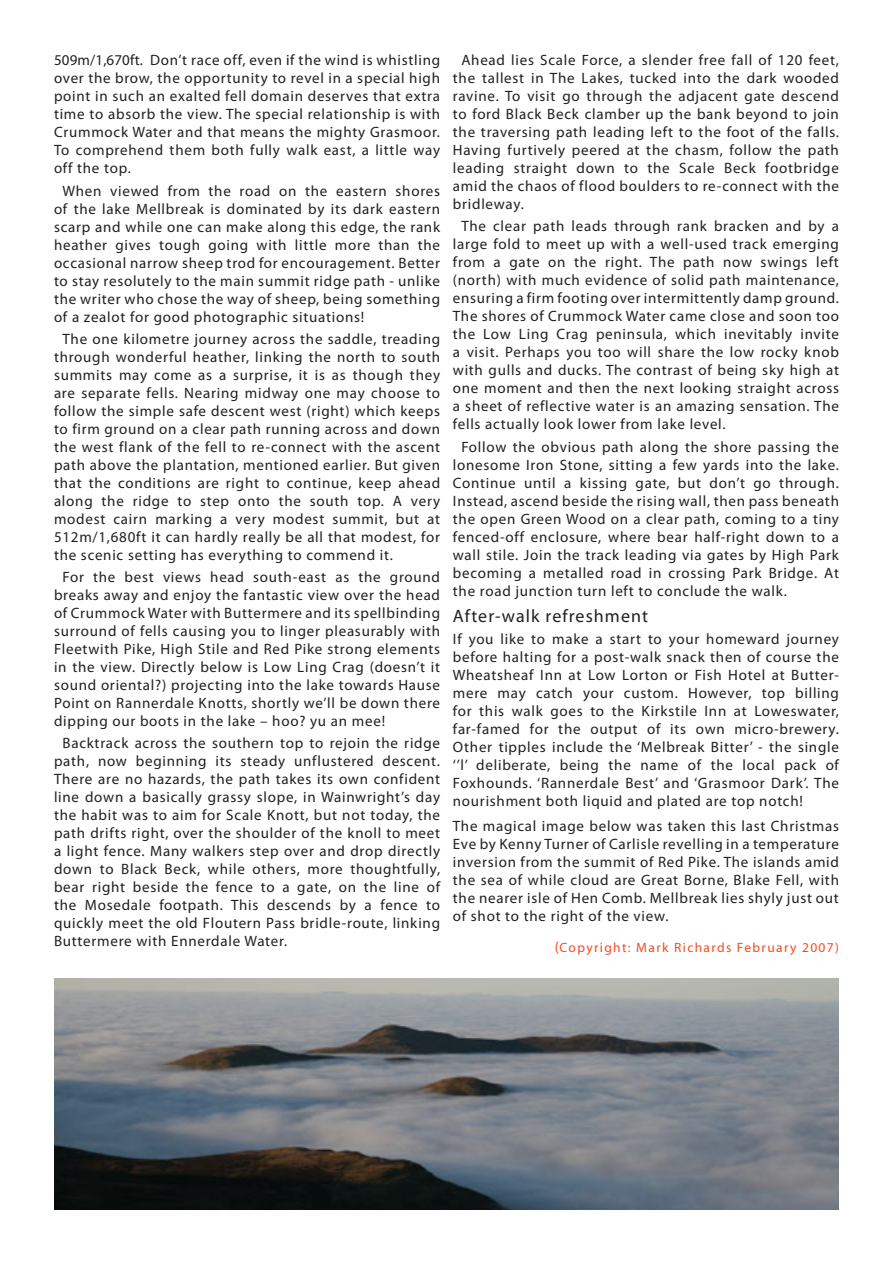
<style>
.page{position:relative;width:893px;height:1263px;background:#fff}
.page>*{position:absolute;margin:0;border:0;box-sizing:border-box;transform-origin:0 0}
.t1{font:18px "Myriad Pro";letter-spacing:.06em;color:#231f20}
.t2{font:15px/18px "Myriad Pro";letter-spacing:.05em;color:#231f20;text-align:justify}
.t3{font:13.5px "Myriad Pro";letter-spacing:.1em;color:#f04d22}
.s1{font-size:15px}
</style>
<div class="page">
<img style="left:54px;top:978px;width:784px;height:231px">
<p class="t2" style="left:54px;top:51px;width:388px">509m/1,670ft. Don’t race off, even if the wind is whistling over the brow, the opportunity to revel in a special high point in such an exalted fell domain deserves that extra time to absorb the view. The special relationship is with Crummock Water and that means the mighty Grasmoor.<br>To comprehend them both fully walk east, a little way off the top.</p>
<p class="t2" style="left:54px;top:181px;width:388px;text-indent:9px">When viewed from the road on the eastern shores of the lake Mellbreak is dominated by its dark eastern scarp and while one can make along this edge, the rank heather gives tough going with little more than the occasional narrow sheep trod for encouragement. Better to stay resolutely to the main summit ridge path - unlike the writer who chose the way of sheep, being something of a zealot for good photographic situations!</p>
<p class="t2" style="left:54px;top:329px;width:388px;text-indent:9px">The one kilometre journey across the saddle, treading through wonderful heather, linking the north to south summits may come as a surprise, it is as though they are separate fells. Nearing midway one may choose to follow the simple safe descent west (right) which keeps to firm ground on a clear path running across and down the west flank of the fell to re-connect with the ascent path above the plantation, mentioned earlier. But given that the conditions are right to continue, keep ahead along the ridge to step onto the south top. A very modest cairn marking a very modest summit, but at 512m/1,680ft it can hardly really be all that modest, for the scenic setting has everything to commend it.</p>
<p class="t2" style="left:54px;top:568px;width:388px;text-indent:9px">For the best views head south-east as the ground breaks away and enjoy the fantastic view over the head of Crummock Water with Buttermere and its spellbinding surround of fells causing you to linger pleasurably with Fleetwith Pike, High Stile and Red Pike strong elements in the view. Directly below is Low Ling Crag (doesn’t it sound oriental?) projecting into the lake towards Hause Point on Rannerdale Knotts, shortly we’ll be down there dipping our boots in the lake – hoo? yu an mee!</p>
<p class="t2" style="left:54px;top:734px;width:388px;text-indent:9px">Backtrack across the southern top to rejoin the ridge path, now beginning its steady unflustered descent.<br>There are no hazards, the path takes its own confident line down a basically grassy slope, in Wainwright’s day the habit was to aim for Scale Knott, but not today, the path drifts right, over the shoulder of the knoll to meet a light fence. Many walkers step over and drop directly down to Black Beck, while others, more thoughtfully, bear right beside the fence to a gate, on the line of the Mosedale footpath. This descends by a fence to quickly meet the old Floutern Pass bridle-route, linking Buttermere with Ennerdale Water.</p>
<p class="t2" style="left:453px;top:51px;width:388px;text-indent:9px">Ahead lies Scale Force, a slender free fall of 120 feet, the tallest in The Lakes, tucked into the dark wooded ravine. To visit go through the adjacent gate descend to ford Black Beck clamber up the bank beyond to join the traversing path leading left to the foot of the falls.<br>Having furtively peered at the chasm, follow the path leading straight down to the Scale Beck footbridge amid the chaos of flood boulders to re-connect with the bridleway.</p>
<p class="t2" style="left:453px;top:217px;width:388px;text-indent:9px">The clear path leads through rank bracken and by a large fold to meet up with a well-used track emerging from a gate on the right. The path now swings left (north) with much evidence of solid path maintenance, ensuring a firm footing over intermittently damp ground.<br>The shores of Crummock Water came close and soon too the Low Ling Crag peninsula, which inevitably invite a visit. Perhaps you too will share the low rocky knob with gulls and ducks. The contrast of being sky high at one moment and then the next looking straight across a sheet of reflective water is an amazing sensation. The fells actually look lower from lake level.</p>
<p class="t2" style="left:453px;top:437px;width:388px;text-indent:9px">Follow the obvious path along the shore passing the lonesome Iron Stone, sitting a few yards into the lake.<br>Continue until a kissing gate, but don’t go through.<br>Instead, ascend beside the rising wall, then pass beneath the open Green Wood on a clear path, coming to a tiny fenced-off enclosure, where bear half-right down to a wall stile. Join the track leading via gates by High Park becoming a metalled road in crossing Park Bridge. At the road junction turn left to conclude the walk.</p>
<p class="t1" style="left:453px;top:604px;width:197px">After-walk refreshment</p>
<p class="t2" style="left:453px;top:629px;width:388px">If you like to make a start to your homeward journey before halting for a post-walk snack then of course the Wheatsheaf Inn at Low Lorton or Fish Hotel at Butter&shy;mere may catch your custom. However, top billing for this walk goes to the Kirkstile Inn at Loweswater, far-famed for the output of its own micro-brewery.<br>Other tipples include the ‘Melbreak Bitter’ - the single ‘’l’ deliberate, being the name of the local pack of Foxhounds. ‘Rannerdale Best’ and ‘Grasmoor Dark’. The nourishment both liquid and plated are top notch!</p>
<p class="t2" style="left:453px;top:817px;width:388px">The magical image below was taken this last Christmas Eve by Kenny Turner of Carlisle revelling in a temperature inversion from the summit of Red Pike. The islands amid the sea of while cloud are Great Borne, Blake Fell, with the nearer isle of Hen Comb. Mellbreak lies shyly just out of shot to the right of the view.</p>
<p class="t3" style="left:555px;top:939px;width:285px"><span class="s1">(</span>Copyright: Mark Richards February 2007)</p>
</div>
